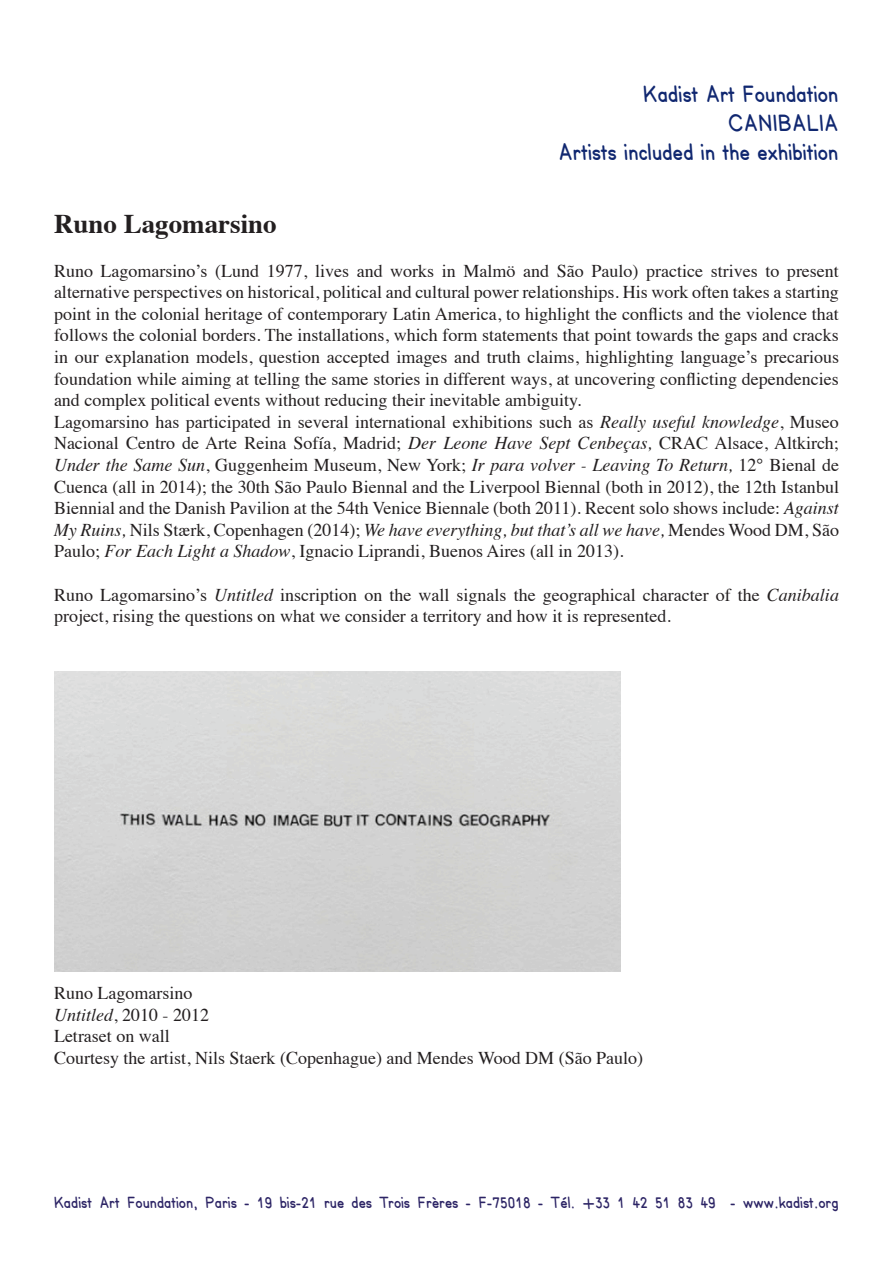
<style>
.page{position:relative;width:893px;height:1263px;background:#fff}
.page>*{position:absolute;margin:0;border:0;box-sizing:border-box;transform-origin:0 0}
.t1{font:700 27px "Times";color:#231f20}
.t2{font:24px/28.8px "mtdbt 2 f 4 d";color:#102770;text-align:right}
.t3{font:18px/21.6px "Times";color:#231f20;text-align:justify}
.t4{font:16.5px "mtdbt 2 f 4 d";color:#2c2465}
.s1{font-style:italic}
</style>
<div class="page">
<img style="left:54px;top:672px;width:567px;height:299px">
<p class="t2" style="left:643px;top:79px;width:197px">Kadist Art Foundation<br>CANIBALIA</p>
<p class="t2" style="left:559px;top:137px;width:282px">Artists included in the exhibition</p>
<p class="t1" style="left:54px;top:198px;width:224px">Runo Lagomarsino</p>
<p class="t3" style="left:54px;top:258px;width:786px">Runo Lagomarsino’s (Lund 1977, lives and works in Malmö and São Paulo) practice strives to present alternative perspectives on historical, political and cultural power relationships. His work often takes a starting point in the colonial heritage of contemporary Latin America, to highlight the conflicts and the violence that follows the colonial borders. The installations, which form statements that point towards the gaps and cracks in our explanation models, question accepted images and truth claims, highlighting language’s precarious foundation while aiming at telling the same stories in different ways, at uncovering conflicting dependencies and complex political events without reducing their inevitable ambiguity.</p>
<p class="t3" style="left:54px;top:409px;width:786px">Lagomarsino has participated in several international exhibitions such as <span class="s1">Really useful knowledge</span>, Museo Nacional Centro de Arte Reina Sofía, Madrid; <span class="s1">Der Leone Have Sept Cenbeças,</span> CRAC Alsace, Altkirch; <span class="s1">Under the Same Sun</span>, Guggenheim Museum, New York; <span class="s1">Ir para volver - Leaving To Return,</span> 12° Bienal de Cuenca (all in 2014); the 30th São Paulo Biennal and the Liverpool Biennal (both in 2012), the 12th Istanbul Biennial and the Danish Pavilion at the 54th Venice Biennale (both 2011). Recent solo shows include: <span class="s1">Against My Ruins,</span> Nils Stærk, Copenhagen (2014); <span class="s1">We have everything, but that’s all we have,</span> Mendes Wood DM, São Paulo; <span class="s1">For Each Light a Shadow</span>, Ignacio Liprandi, Buenos Aires (all in 2013).</p>
<p class="t3" style="left:54px;top:582px;width:786px">Runo Lagomarsino’s <span class="s1">Untitled</span> inscription on the wall signals the geographical character of the <span class="s1">Canibalia </span>project, rising the questions on what we consider a territory and how it is represented.</p>
<p class="t3" style="left:54px;top:980px;width:140px">Runo Lagomarsino</p>
<p class="t3" style="left:54px;top:1002px;width:156px"><span class="s1">Untitled</span>, 2010 - 2012</p>
<p class="t3" style="left:54px;top:1024px;width:591px">Letraset on wall<br>Courtesy the artist, Nils Staerk (Copenhague) and Mendes Wood DM (São Paulo)</p>
<p class="t4" style="left:54px;top:1192px;width:786px">Kadist Art Foundation, Paris - 19 bis-21 rue des Trois Frères - F-75018 - Tél. +33 1 42 51 83 49 - www.kadist.org</p>
</div>
